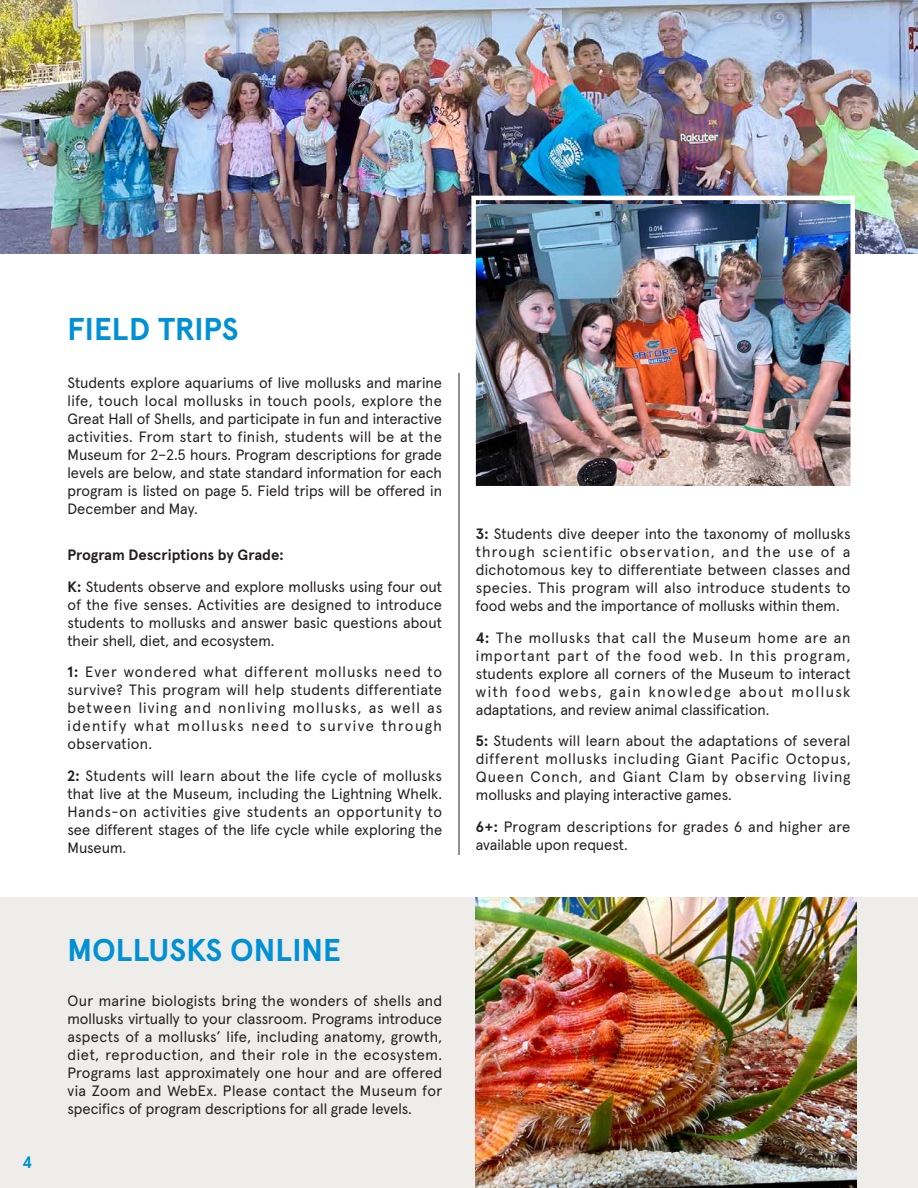
<style>
.page{position:relative;width:918px;height:1188px;background:#fff}
.page>*{position:absolute;margin:0;border:0;box-sizing:border-box;transform-origin:0 0}
.t1{font:700 31.5px "Apercu";color:#0091d5}
.t2{font:700 16.5px "Apercu";color:#0091d5}
.t3{font:15px/18px "Apercu";color:#231f20;text-align:justify}
.s1{font-weight:700}
</style>
<div class="page">
<div style="left:0;top:898px;width:918px;height:290px;background:#efedea"></div>
<img style="left:0;top:0;width:918px;height:254px">
<img style="left:476px;top:898px;width:381px;height:290px">
<hr style="left:459px;top:373px;width:1px;height:482px;background:#231f20">
<img style="left:469px;top:193px;width:388px;height:293px">
<p class="t2" style="left:23px;top:1152px;width:11px">4</p>
<h1 class="t1" style="left:68px;top:310px;width:173px">FIELD TRIPS</h1>
<p class="t3" style="left:68px;top:373px;width:376px">Students explore aquariums of live mollusks and marine life, touch local mollusks in touch pools, explore the Great Hall of Shells, and participate in fun and interactive activities. From start to finish, students will be at the Museum for 2–2.5 hours. Program descriptions for grade levels are below, and state standard information for each program is listed on page 5. Field trips will be offered in December and May.</p>
<p class="t3" style="left:68px;top:539px;width:376px;line-height:31.5px"><span class="s1">Program Descriptions by Grade:<br>K:</span> Students observe and explore mollusks using four out</p>
<p class="t3" style="left:68px;top:595px;width:376px">of the five senses. Activities are designed to introduce students to mollusks and answer basic questions about their shell, diet, and ecosystem.</p>
<p class="t3" style="left:68px;top:663px;width:376px"><span class="s1">1:</span> Ever wondered what different mollusks need to survive? This program will help students differentiate between living and nonliving mollusks, as well as identify what mollusks need to survive through observation.</p>
<p class="t3" style="left:68px;top:766px;width:376px"><span class="s1">2:</span> Students will learn about the life cycle of mollusks that live at the Museum, including the Lightning Whelk.<br>Hands-on activities give students an opportunity to see different stages of the life cycle while exploring the Museum.</p>
<p class="t3" style="left:476px;top:525px;width:376px"><span class="s1">3:</span> Students dive deeper into the taxonomy of mollusks through scientific observation, and the use of a dichotomous key to differentiate between classes and species. This program will also introduce students to food webs and the importance of mollusks within them.</p>
<p class="t3" style="left:476px;top:628px;width:376px"><span class="s1">4:</span> The mollusks that call the Museum home are an important part of the food web. In this program, students explore all corners of the Museum to interact with food webs, gain knowledge about mollusk adaptations, and review animal classification.</p>
<p class="t3" style="left:476px;top:732px;width:376px"><span class="s1">5:</span> Students will learn about the adaptations of several different mollusks including Giant Pacific Octopus, Queen Conch, and Giant Clam by observing living mollusks and playing interactive games.</p>
<p class="t3" style="left:476px;top:817px;width:376px"><span class="s1">6+:</span> Program descriptions for grades 6 and higher are available upon request.</p>
<h1 class="t1" style="left:68px;top:931px;width:275px">MOLLUSKS ONLINE</h1>
<p class="t3" style="left:68px;top:992px;width:376px">Our marine biologists bring the wonders of shells and mollusks virtually to your classroom. Programs introduce aspects of a mollusks’ life, including anatomy, growth, diet, reproduction, and their role in the ecosystem.<br>Programs last approximately one hour and are offered via Zoom and WebEx. Please contact the Museum for specifics of program descriptions for all grade levels.</p>
</div>
